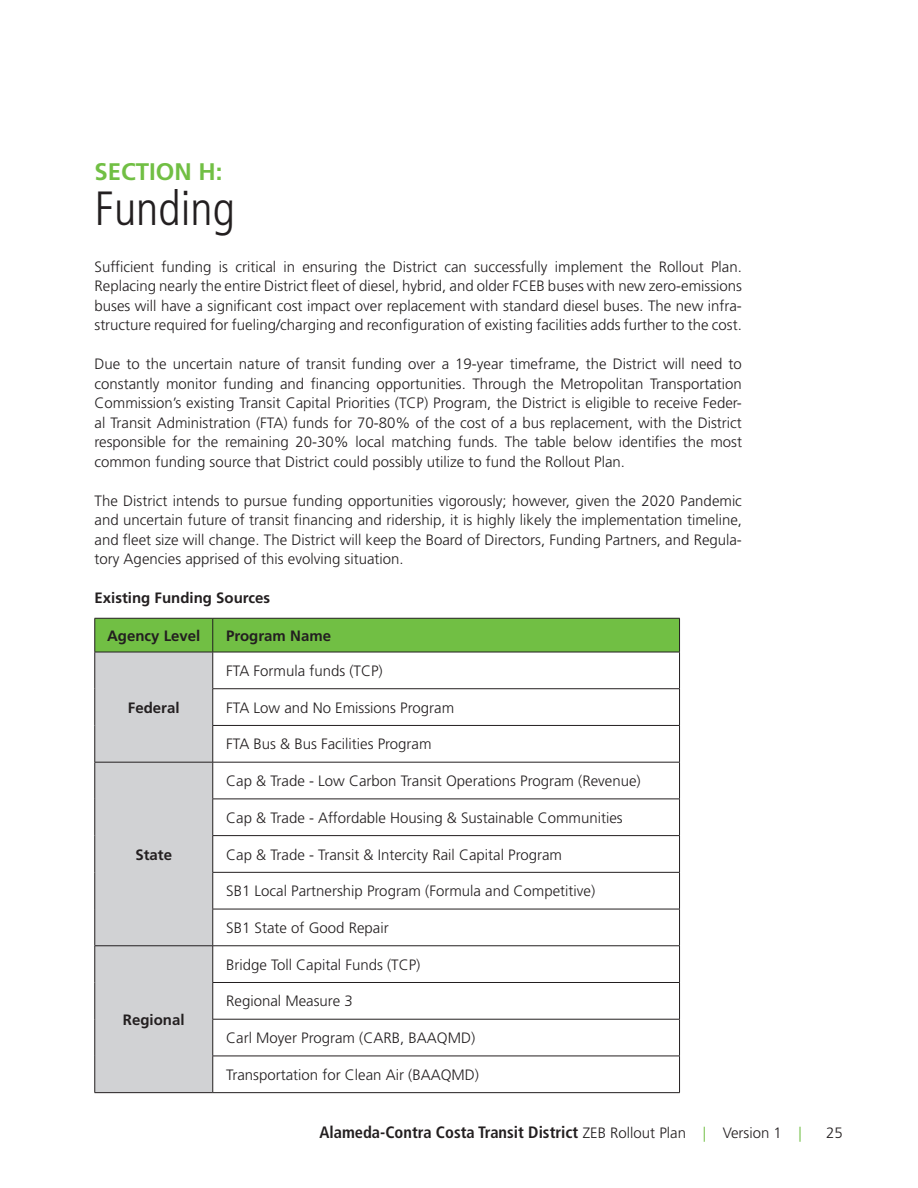
<style>
.page{position:relative;width:918px;height:1188px;background:#fff}
.page>*{position:absolute;margin:0;border:0;box-sizing:border-box;transform-origin:0 0}
.Headlines{font:300 condensed 48px "Frutiger LT Pro";color:#231f20}
.Section_number{font:700 24px "Frutiger LT Pro";color:#71bf44}
.t1{font:700 condensed 16.5px "Frutiger LT Pro";color:#231f20}
.Copy{font:300 15px/19.5px "Frutiger LT Pro";color:#231f20;text-align:justify}
.Copy-2{font:700 15px "Frutiger LT Pro";color:#231f20}
.Table_Names{font:700 15px "Frutiger LT Pro";color:#231f20}
.s1{font-weight:300;font-stretch:normal;font-size:15px}
.s2{font-weight:300;font-stretch:normal;font-size:15px;color:#71bf44}
</style>
<div class="page">
<div style="left:95px;top:619px;width:584px;height:33px;background:#71bf44"></div>
<div style="left:95px;top:653px;width:117px;height:439px;background:#d1d2d4"></div>
<hr style="left:94px;top:618px;width:119px;height:1px;background:#231f20">
<hr style="left:94px;top:619px;width:1px;height:33px;background:#231f20">
<hr style="left:213px;top:618px;width:467px;height:1px;background:#231f20">
<hr style="left:212px;top:619px;width:1px;height:33px;background:#231f20">
<hr style="left:679px;top:619px;width:1px;height:33px;background:#231f20">
<hr style="left:94px;top:652px;width:119px;height:1px;background:#231f20">
<hr style="left:94px;top:652px;width:1px;height:37px;background:#231f20">
<hr style="left:213px;top:652px;width:467px;height:1px;background:#231f20">
<hr style="left:212px;top:652px;width:1px;height:36px;background:#231f20">
<hr style="left:679px;top:652px;width:1px;height:36px;background:#231f20">
<hr style="left:94px;top:689px;width:1px;height:36px;background:#231f20">
<hr style="left:212px;top:688px;width:468px;height:1px;background:#231f20">
<hr style="left:212px;top:689px;width:1px;height:36px;background:#231f20">
<hr style="left:679px;top:689px;width:1px;height:36px;background:#231f20">
<hr style="left:94px;top:725px;width:1px;height:37px;background:#231f20">
<hr style="left:212px;top:725px;width:468px;height:1px;background:#231f20">
<hr style="left:212px;top:726px;width:1px;height:36px;background:#231f20">
<hr style="left:679px;top:726px;width:1px;height:36px;background:#231f20">
<hr style="left:94px;top:762px;width:119px;height:1px;background:#231f20">
<hr style="left:94px;top:762px;width:1px;height:37px;background:#231f20">
<hr style="left:213px;top:762px;width:467px;height:1px;background:#231f20">
<hr style="left:212px;top:762px;width:1px;height:37px;background:#231f20">
<hr style="left:679px;top:762px;width:1px;height:37px;background:#231f20">
<hr style="left:94px;top:799px;width:1px;height:37px;background:#231f20">
<hr style="left:212px;top:799px;width:468px;height:1px;background:#231f20">
<hr style="left:212px;top:799px;width:1px;height:36px;background:#231f20">
<hr style="left:679px;top:799px;width:1px;height:36px;background:#231f20">
<hr style="left:94px;top:836px;width:1px;height:36px;background:#231f20">
<hr style="left:212px;top:835px;width:468px;height:1px;background:#231f20">
<hr style="left:212px;top:836px;width:1px;height:36px;background:#231f20">
<hr style="left:679px;top:836px;width:1px;height:36px;background:#231f20">
<hr style="left:94px;top:872px;width:1px;height:37px;background:#231f20">
<hr style="left:212px;top:872px;width:468px;height:1px;background:#231f20">
<hr style="left:212px;top:873px;width:1px;height:36px;background:#231f20">
<hr style="left:679px;top:873px;width:1px;height:36px;background:#231f20">
<hr style="left:94px;top:909px;width:1px;height:37px;background:#231f20">
<hr style="left:212px;top:909px;width:468px;height:1px;background:#231f20">
<hr style="left:212px;top:909px;width:1px;height:37px;background:#231f20">
<hr style="left:679px;top:909px;width:1px;height:37px;background:#231f20">
<hr style="left:94px;top:946px;width:119px;height:1px;background:#231f20">
<hr style="left:94px;top:946px;width:1px;height:36px;background:#231f20">
<hr style="left:213px;top:946px;width:467px;height:1px;background:#231f20">
<hr style="left:212px;top:946px;width:1px;height:36px;background:#231f20">
<hr style="left:679px;top:946px;width:1px;height:36px;background:#231f20">
<hr style="left:94px;top:982px;width:1px;height:37px;background:#231f20">
<hr style="left:212px;top:982px;width:468px;height:1px;background:#231f20">
<hr style="left:212px;top:983px;width:1px;height:36px;background:#231f20">
<hr style="left:679px;top:983px;width:1px;height:36px;background:#231f20">
<hr style="left:94px;top:1019px;width:1px;height:37px;background:#231f20">
<hr style="left:212px;top:1019px;width:468px;height:1px;background:#231f20">
<hr style="left:212px;top:1019px;width:1px;height:37px;background:#231f20">
<hr style="left:679px;top:1019px;width:1px;height:37px;background:#231f20">
<hr style="left:94px;top:1056px;width:1px;height:36px;background:#231f20">
<hr style="left:212px;top:1056px;width:468px;height:1px;background:#231f20">
<hr style="left:212px;top:1056px;width:1px;height:36px;background:#231f20">
<hr style="left:679px;top:1056px;width:1px;height:36px;background:#231f20">
<hr style="left:94px;top:1092px;width:119px;height:1px;background:#231f20">
<hr style="left:213px;top:1092px;width:467px;height:1px;background:#231f20">
<p class="Section_number" style="left:94px;top:157px;width:130px">SECTION H:</p>
<p class="Headlines" style="left:94px;top:181px;width:142px">Funding</p>
<p class="Copy" style="left:94px;top:257px;width:649px">Sufficient funding is critical in ensuring the District can successfully implement the Rollout Plan.<br>Replacing nearly the entire District fleet of diesel, hybrid, and older FCEB buses with new zero-emissions buses will have a significant cost impact over replacement with standard diesel buses. The new infra&shy;structure required for fueling/charging and reconfiguration of existing facilities adds further to the cost.</p>
<p class="Copy" style="left:94px;top:354px;width:649px">Due to the uncertain nature of transit funding over a 19-year timeframe, the District will need to constantly monitor funding and financing opportunities. Through the Metropolitan Transportation Commission’s existing Transit Capital Priorities (TCP) Program, the District is eligible to receive Feder&shy;al Transit Administration (FTA) funds for 70-80% of the cost of a bus replacement, with the District responsible for the remaining 20-30% local matching funds. The table below identifies the most common funding source that District could possibly utilize to fund the Rollout Plan.</p>
<p class="Copy" style="left:94px;top:491px;width:649px">The District intends to pursue funding opportunities vigorously; however, given the 2020 Pandemic and uncertain future of transit financing and ridership, it is highly likely the implementation timeline, and fleet size will change. The District will keep the Board of Directors, Funding Partners, and Regula&shy;tory Agencies apprised of this evolving situation.</p>
<p class="Table_Names" style="left:94px;top:589px;width:177px">Existing Funding Sources</p>
<p class="Copy-2" style="left:107px;top:627px;width:95px">Agency Level</p>
<p class="Copy-2" style="left:226px;top:627px;width:106px">Program Name</p>
<p class="Copy-2" style="left:128px;top:699px;width:53px">Federal</p>
<p class="Copy-2" style="left:135px;top:845px;width:38px">State</p>
<p class="Copy-2" style="left:123px;top:1011px;width:63px">Regional</p>
<p class="Copy" style="left:226px;top:661px;width:158px">FTA Formula funds (TCP)</p>
<p class="Copy" style="left:226px;top:698px;width:229px">FTA Low and No Emissions Program</p>
<p class="Copy" style="left:226px;top:735px;width:207px">FTA Bus &amp; Bus Facilities Program</p>
<p class="Copy" style="left:226px;top:771px;width:416px">Cap &amp; Trade - Low Carbon Transit Operations Program (Revenue)</p>
<p class="Copy" style="left:226px;top:808px;width:398px">Cap &amp; Trade - Affordable Housing &amp; Sustainable Communities</p>
<p class="Copy" style="left:226px;top:845px;width:337px">Cap &amp; Trade - Transit &amp; Intercity Rail Capital Program</p>
<p class="Copy" style="left:226px;top:881px;width:370px">SB1 Local Partnership Program (Formula and Competitive)</p>
<p class="Copy" style="left:226px;top:918px;width:164px">SB1 State of Good Repair</p>
<p class="Copy" style="left:226px;top:955px;width:196px">Bridge Toll Capital Funds (TCP)</p>
<p class="Copy" style="left:226px;top:992px;width:128px">Regional Measure 3</p>
<p class="Copy" style="left:226px;top:1028px;width:250px">Carl Moyer Program (CARB, BAAQMD)</p>
<p class="Copy" style="left:226px;top:1065px;width:254px">Transportation for Clean Air (BAAQMD)</p>
<p class="t1" style="left:319px;top:1122px;width:484px">Alameda-Contra Costa Transit District <span class="s1">ZEB Rollout Plan</span> <span class="s2">|</span> <span class="s1">Version 1</span> <span class="s2">|</span></p>
<p class="Copy" style="left:826px;top:1123px;width:18px">25</p>
</div>
